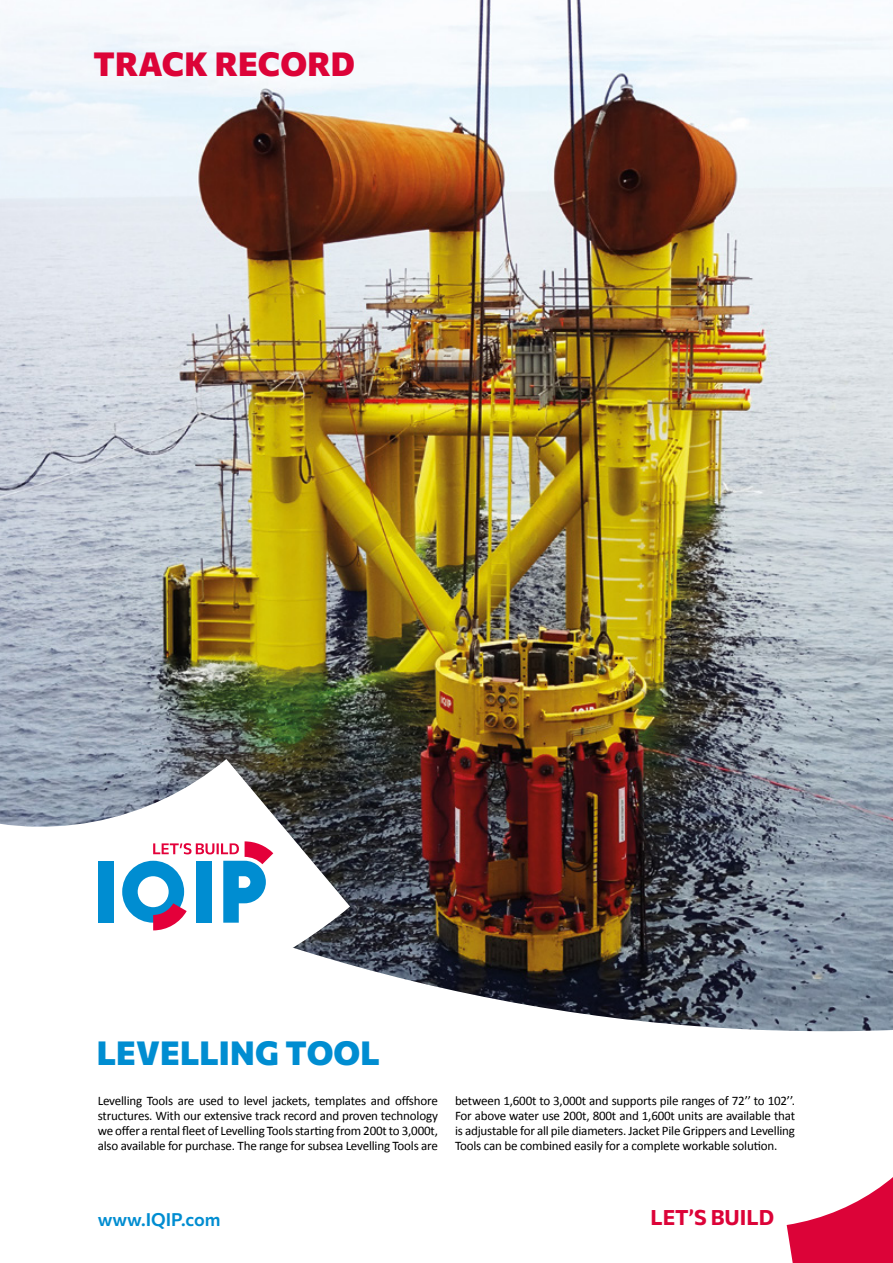
<style>
.page{position:relative;width:893px;height:1263px;background:#fff}
.page>*{position:absolute;margin:0;border:0;box-sizing:border-box;transform-origin:0 0}
.t1{font:800 33px "Commissioner";letter-spacing:.005em;color:#008dd1}
.t2{font:800 33px "Commissioner";letter-spacing:.005em;color:#dc0338}
.t3{font:700 21px "Commissioner";color:#dc0338}
.t4{font:600 18px "Commissioner";color:#008dd1}
.t5{font:13.05px/15px "Calibri";letter-spacing:-.015em;color:#000;text-align:justify}
</style>
<div class="page">
<img style="left:0;top:0;width:893px;height:1032px">
<svg style="left:0;top:759px;width:350px;height:273px"></svg>
<div style="left:98px;top:861px;width:16px;height:62px;background:#008dd1"></div>
<svg style="left:122px;top:841px;width:151px;height:89px"></svg>
<svg style="left:787px;top:1177px;width:106px;height:86px"></svg>
<h1 class="t2" style="left:94px;top:38px;width:263px">TRACK RECORD</h1>
<h1 class="t1" style="left:97px;top:1027px;width:285px">LEVELLING TOOL</h1>
<p class="t5" style="left:98px;top:1093px;width:342px">Levelling Tools are used to level jackets, templates and offshore structures. With our extensive track record and proven technology we offer a rental fleet of Levelling Tools starting from 200t to 3,000t, also available for purchase. The range for subsea Levelling Tools are</p>
<p class="t5" style="left:455px;top:1093px;width:342px">between 1,600t to 3,000t and supports pile ranges of 72’’ to 102’’.<br>For above water use 200t, 800t and 1,600t units are available that is adjustable for all pile diameters. Jacket Pile Grippers and Levelling Tools can be combined easily for a complete workable solution.</p>
<h3 class="t4" style="left:98px;top:1206px;width:124px">www.IQIP.com</h3>
<h2 class="t3" style="left:651px;top:1201px;width:125px">LET’S BUILD</h2>
</div>
